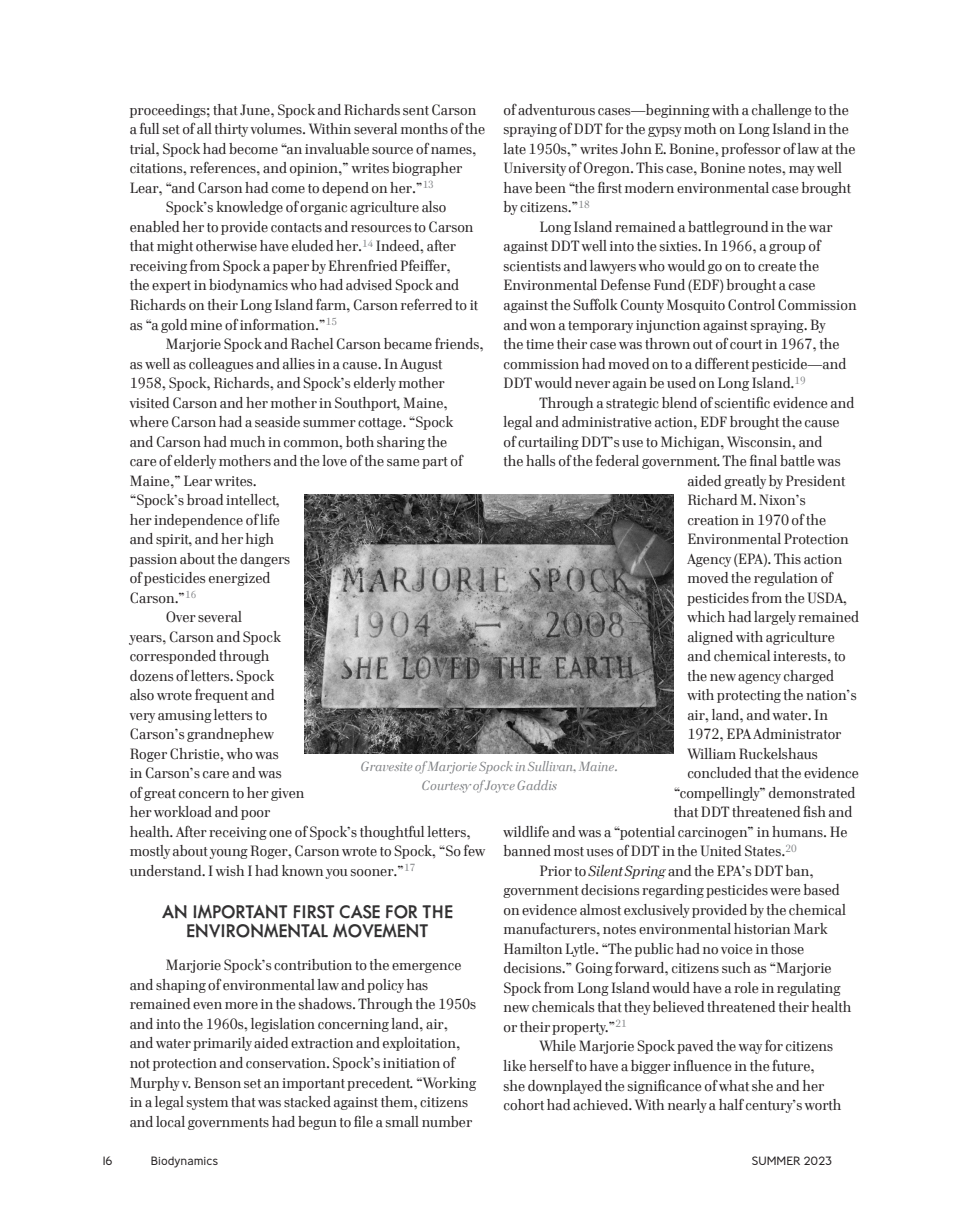
<style>
.page{position:relative;width:962px;height:1232px;background:#fff}
.page>*{position:absolute;margin:0;border:0;box-sizing:border-box;transform-origin:0 0}
.t1{font:500 21px/19.5px "Metallophile Sp 8";letter-spacing:-.02em;color:#333233;text-align:center;scale:.95 1}
.t2{font:15px/19.5px "Cellini TF";color:#231f20}
.t3{font:italic 13.5px/19.5px "Cellini TF";color:#808285;text-align:center}
.t4{font:300 12px "Ministry";color:#231f20}
.s1{font-style:italic}
</style>
<div class="page">
<img style="left:305px;top:494px;width:368px;height:259px">
<p class="t2" style="left:130px;top:100px;width:348px">proceedings; that June, Spock and Richards sent Carson</p>
<p class="t2" style="left:130px;top:119px;width:357px">a full set of all thirty volumes. Within several months of the</p>
<p class="t2" style="left:130px;top:139px;width:348px">trial, Spock had become “an invaluable source of names,</p>
<p class="t2" style="left:130px;top:158px;width:334px">citations, references, and opinion,” writes biographer</p>
<p class="t2" style="left:130px;top:178px;width:305px">Lear, “and Carson had come to depend on her.”<sup>13</sup></p>
<p class="t2" style="left:166px;top:197px;width:282px">Spock’s knowledge of organic agriculture also</p>
<p class="t2" style="left:130px;top:217px;width:345px">enabled her to provide contacts and resources to Carson</p>
<p class="t2" style="left:130px;top:236px;width:328px">that might otherwise have eluded her.<sup>14</sup> Indeed, after</p>
<p class="t2" style="left:130px;top:256px;width:322px">receiving from Spock a paper by Ehrenfried Pfeiffer,</p>
<p class="t2" style="left:130px;top:275px;width:331px">the expert in biodynamics who had advised Spock and</p>
<p class="t2" style="left:130px;top:295px;width:350px">Richards on their Long Island farm, Carson referred to it</p>
<p class="t2" style="left:130px;top:314px;width:209px">as “a gold mine of information.”<sup>15</sup></p>
<p class="t2" style="left:166px;top:334px;width:319px">Marjorie Spock and Rachel Carson became friends,</p>
<p class="t2" style="left:130px;top:353px;width:314px">as well as colleagues and allies in a cause. In August</p>
<p class="t2" style="left:130px;top:373px;width:316px">1958, Spock, Richards, and Spock’s elderly mother</p>
<p class="t2" style="left:130px;top:392px;width:320px">visited Carson and her mother in Southport, Maine,</p>
<p class="t2" style="left:130px;top:412px;width:325px">where Carson had a seaside summer cottage. “Spock</p>
<p class="t2" style="left:130px;top:431px;width:319px">and Carson had much in common, both sharing the</p>
<p class="t2" style="left:130px;top:451px;width:334px">care of elderly mothers and the love of the same part of</p>
<p class="t2" style="left:130px;top:470px;width:129px">Maine,” Lear writes.</p>
<p class="t2" style="left:130px;top:490px;width:152px">“Spock’s broad intellect,</p>
<p class="t2" style="left:130px;top:509px;width:152px">her independence of life</p>
<p class="t2" style="left:130px;top:529px;width:146px">and spirit, and her high</p>
<p class="t2" style="left:130px;top:548px;width:162px">passion about the dangers</p>
<p class="t2" style="left:130px;top:568px;width:142px">of pesticides energized</p>
<p class="t2" style="left:130px;top:587px;width:68px">Carson.”<sup>16</sup></p>
<p class="t2" style="left:166px;top:607px;width:78px">Over several</p>
<p class="t2" style="left:130px;top:626px;width:152px">years, Carson and Spock</p>
<p class="t2" style="left:130px;top:646px;width:141px">corresponded through</p>
<p class="t2" style="left:130px;top:665px;width:146px">dozens of letters. Spock</p>
<p class="t2" style="left:130px;top:685px;width:147px">also wrote frequent and</p>
<p class="t2" style="left:130px;top:704px;width:139px">very amusing letters to</p>
<p class="t2" style="left:130px;top:724px;width:145px">Carson’s grandnephew</p>
<p class="t2" style="left:130px;top:743px;width:151px">Roger Christie, who was</p>
<p class="t2" style="left:130px;top:763px;width:153px">in Carson’s care and was</p>
<p class="t2" style="left:130px;top:782px;width:176px">of great concern to her given</p>
<p class="t2" style="left:130px;top:802px;width:142px">her workload and poor</p>
<p class="t2" style="left:130px;top:821px;width:342px">health. After receiving one of Spock’s thoughtful letters,</p>
<p class="t2" style="left:130px;top:841px;width:357px">mostly about young Roger, Carson wrote to Spock, “So few</p>
<p class="t2" style="left:130px;top:860px;width:287px">understand. I wish I had known you sooner.”<sup>17</sup></p>
<h1 class="t1" style="left:162px;top:900px;width:308px">AN IMPORTANT FIRST CASE FOR THE<br>ENVIRONMENTAL MOVEMENT</h1>
<p class="t2" style="left:130px;top:955px;width:348px;text-indent:36px">Marjorie Spock’s contribution to the emergence and shaping of environmental law and policy has remained even more in the shadows. Through the 1950s and into the 1960s, legislation concerning land, air,<br>and water primarily aided extraction and exploitation, not protection and conservation. Spock’s initiation of Murphy v. Benson set an important precedent. “Working in a legal system that was stacked against them, citizens and local governments had begun to file a small number</p>
<p class="t2" style="left:503px;top:100px;width:347px">of adventurous cases—beginning with a challenge to the</p>
<p class="t2" style="left:503px;top:119px;width:347px">spraying of DDT for the gypsy moth on Long Island in the</p>
<p class="t2" style="left:503px;top:139px;width:353px">late 1950s,” writes John E. Bonine, professor of law at the</p>
<p class="t2" style="left:503px;top:158px;width:340px">University of Oregon. This case, Bonine notes, may well</p>
<p class="t2" style="left:503px;top:178px;width:349px">have been “the first modern environmental case brought</p>
<p class="t2" style="left:503px;top:197px;width:88px">by citizens.”<sup>18</sup></p>
<p class="t2" style="left:539px;top:217px;width:294px">Long Island remained a battleground in the war</p>
<p class="t2" style="left:503px;top:236px;width:318px">against DDT well into the sixties. In 1966, a group of</p>
<p class="t2" style="left:503px;top:256px;width:317px">scientists and lawyers who would go on to create the</p>
<p class="t2" style="left:503px;top:275px;width:313px">Environmental Defense Fund (EDF) brought a case</p>
<p class="t2" style="left:503px;top:295px;width:354px">against the Suffolk County Mosquito Control Commission</p>
<p class="t2" style="left:503px;top:314px;width:323px">and won a temporary injunction against spraying. By</p>
<p class="t2" style="left:503px;top:334px;width:337px">the time their case was thrown out of court in 1967, the</p>
<p class="t2" style="left:503px;top:353px;width:344px">commission had moved on to a different pesticide—and</p>
<p class="t2" style="left:503px;top:373px;width:304px">DDT would never again be used on Long Island.<sup>19</sup></p>
<p class="t2" style="left:539px;top:392px;width:316px">Through a strategic blend of scientific evidence and</p>
<p class="t2" style="left:503px;top:412px;width:337px">legal and administrative action, EDF brought the cause</p>
<p class="t2" style="left:503px;top:431px;width:320px">of curtailing DDT’s use to Michigan, Wisconsin, and</p>
<p class="t2" style="left:503px;top:451px;width:339px">the halls of the federal government. The final battle was</p>
<p class="t2" style="left:687px;top:470px;width:159px">aided greatly by President</p>
<p class="t2" style="left:687px;top:490px;width:120px">Richard M. Nixon’s</p>
<p class="t2" style="left:687px;top:509px;width:140px">creation in 1970 of the</p>
<p class="t2" style="left:687px;top:529px;width:163px">Environmental Protection</p>
<p class="t2" style="left:687px;top:548px;width:156px">Agency (EPA). This action</p>
<p class="t2" style="left:687px;top:568px;width:147px">moved the regulation of</p>
<p class="t2" style="left:687px;top:587px;width:161px">pesticides from the USDA,</p>
<p class="t2" style="left:687px;top:607px;width:173px">which had largely remained</p>
<p class="t2" style="left:687px;top:626px;width:149px">aligned with agriculture</p>
<p class="t2" style="left:687px;top:646px;width:160px">and chemical interests, to</p>
<p class="t2" style="left:687px;top:665px;width:148px">the new agency charged</p>
<p class="t2" style="left:687px;top:685px;width:171px">with protecting the nation’s</p>
<p class="t2" style="left:687px;top:704px;width:142px">air, land, and water. In</p>
<p class="t2" style="left:687px;top:724px;width:155px">1972, EPA Administrator</p>
<p class="t2" style="left:687px;top:743px;width:132px">William Ruckelshaus</p>
<p class="t2" style="left:687px;top:763px;width:173px">concluded that the evidence</p>
<p class="t2" style="left:673px;top:782px;width:183px">“compellingly” demonstrated</p>
<p class="t2" style="left:673px;top:802px;width:180px">that DDT threatened fish and</p>
<p class="t2" style="left:503px;top:821px;width:345px">wildlife and was a “potential carcinogen” in humans. He</p>
<p class="t2" style="left:503px;top:841px;width:294px">banned most uses of DDT in the United States.<sup>20</sup></p>
<p class="t2" style="left:539px;top:860px;width:276px">Prior to <span class="s1">Silent Spring</span> and the EPA’s DDT ban,</p>
<p class="t2" style="left:503px;top:880px;width:338px">government decisions regarding pesticides were based</p>
<p class="t2" style="left:503px;top:899px;width:344px">on evidence almost exclusively provided by the chemical</p>
<p class="t2" style="left:503px;top:919px;width:325px">manufacturers, notes environmental historian Mark</p>
<p class="t2" style="left:503px;top:938px;width:302px">Hamilton Lytle. “The public had no voice in those</p>
<p class="t2" style="left:503px;top:958px;width:330px">decisions.” Going forward, citizens such as “Marjorie</p>
<p class="t2" style="left:503px;top:977px;width:338px">Spock from Long Island would have a role in regulating</p>
<p class="t2" style="left:503px;top:997px;width:349px">new chemicals that they believed threatened their health</p>
<p class="t2" style="left:503px;top:1016px;width:125px">or their property.”<sup>21</sup></p>
<p class="t2" style="left:539px;top:1036px;width:295px">While Marjorie Spock paved the way for citizens</p>
<p class="t2" style="left:503px;top:1055px;width:313px">like herself to have a bigger influence in the future,</p>
<p class="t2" style="left:503px;top:1075px;width:322px">she downplayed the significance of what she and her</p>
<p class="t2" style="left:503px;top:1094px;width:339px">cohort had achieved. With nearly a half century’s worth</p>
<p class="t3" style="left:360px;top:756px;width:259px">Gravesite of Marjorie Spock in Sullivan, Maine.<br>Courtesy of Joyce Gaddis</p>
<p class="t4" style="left:103px;top:1153px;width:11px">16</p>
<p class="t4" style="left:151px;top:1153px;width:69px">Biodynamics</p>
<p class="t4" style="left:751px;top:1153px;width:82px">SUMMER 2023</p>
</div>
